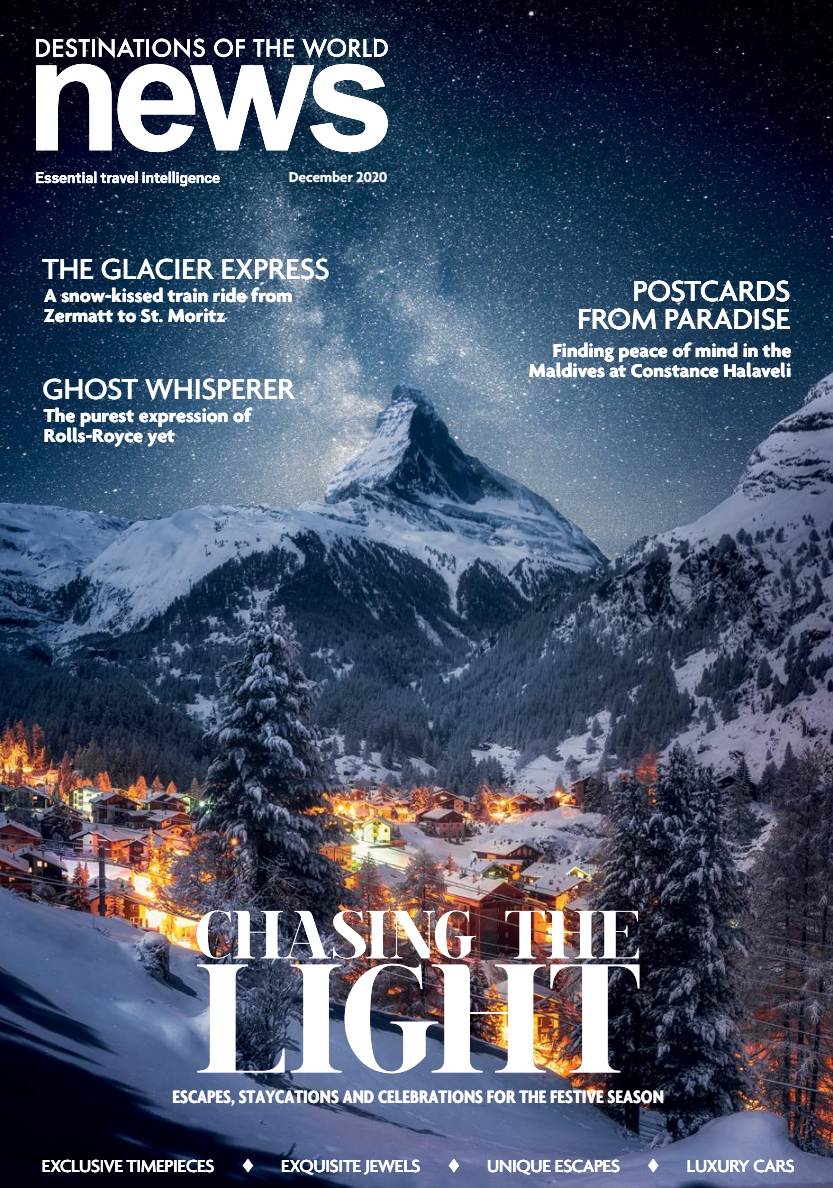
<style>
.page{position:relative;width:833px;height:1188px;background:#fff}
.page>*{position:absolute;margin:0;border:0;box-sizing:border-box;transform-origin:0 0}
.t1{font:700 162.25px "spinwerad";letter-spacing:-.01em;color:#fff}
.t2{font:700 71.25px "spinwerad";letter-spacing:-.01em;color:#fff}
.t3{font:500 31.25px "Agenda";color:#fff}
.t4{font:700 20px/20px "Agenda";color:#fff}
.t5{font:700 condensed 19.38px "Agenda";color:#fff}
.t6{font:500 18.75px "Agenda";letter-spacing:-.015em;color:#fff}
.t7{font:700 15.5px "Agenda";letter-spacing:-.02em;color:#fff}
</style>
<div class="page">
<img style="left:0;top:0;width:833px;height:1187px">
<svg style="left:36px;top:171px;width:183px;height:15px"></svg>
<svg style="left:36px;top:64px;width:75px;height:86px"></svg>
<svg style="left:118px;top:64px;width:269px;height:88px"></svg>
<svg style="left:36px;top:39px;width:54px;height:18px"></svg>
<hr style="left:92px;top:39px;width:3px;height:18px;background:#fff">
<svg style="left:99px;top:38px;width:106px;height:20px"></svg>
<svg style="left:214px;top:39px;width:31px;height:18px"></svg>
<svg style="left:253px;top:39px;width:40px;height:18px"></svg>
<svg style="left:302px;top:38px;width:86px;height:20px"></svg>
<svg style="left:243px;top:1158px;width:10px;height:13px"></svg>
<svg style="left:449px;top:1158px;width:10px;height:13px"></svg>
<svg style="left:648px;top:1158px;width:10px;height:13px"></svg>
<p class="t7" style="left:289px;top:168px;width:100px">December 2020</p>
<h3 class="t3" style="left:43px;top:250px;width:96px">THE GLACIER</h3>
<h3 class="t3" style="left:221px;top:250px;width:17px">EXPRESS</h3>
<h3 class="t3" style="left:221px;top:250px;width:17px">ES</h3>
<p class="t4" style="left:44px;top:284px;width:250px">A snow-kissed train ride from<br>Zermatt to St. Moritz</p>
<h3 class="t3" style="left:221px;top:250px;width:17px">ES</h3>
<h3 class="t3" style="left:43px;top:369px;width:167px">GHOST WHISPERER</h3>
<h3 class="t3" style="left:194px;top:369px;width:16px">ER</h3>
<p class="t4" style="left:44px;top:405px;width:209px">The purest expression of<br>Rolls-Royce yet</p>
<h3 class="t3" style="left:194px;top:369px;width:16px">ER</h3>
<h3 class="t3" style="left:633px;top:271px;width:42px">POSTCAR</h3>
<h3 class="t3" style="left:755px;top:271px;width:34px">DS</h3>
<h3 class="t3" style="left:577px;top:300px;width:105px">FROM PARA</h3>
<h3 class="t3" style="left:733px;top:300px;width:33px">DISE</h3>
<h3 class="t3" style="left:664px;top:300px;width:18px">AA</h3>
<h3 class="t3" style="left:664px;top:300px;width:18px">A</h3>
<p class="t4" style="left:529px;top:340px;width:264px;text-align:right">Finding peace of mind in the<br>Maldives at Constance Halaveli</p>
<h3 class="t3" style="left:664px;top:300px;width:18px">A</h3>
<h2 class="t2" style="left:196px;top:883px;width:446px">CHASING THE</h2>
<h1 class="t1" style="left:194px;top:903px;width:450px">LIGHT</h1>
<p class="t5" style="left:172px;top:1084px;width:493px">ESCAPES, STAYCATIONS AND CELEBRATIONS FOR THE FESTIVE SEASON</p>
<p class="t6" style="left:42px;top:1154px;width:174px">EXCLUSIVE TIMEPIECES</p>
<p class="t6" style="left:281px;top:1154px;width:141px">EXQUISITE JEWELS</p>
<p class="t6" style="left:487px;top:1154px;width:134px">UNIQUE ESCAPES</p>
<p class="t6" style="left:687px;top:1154px;width:109px">LUXURY CARS</p>
</div>
